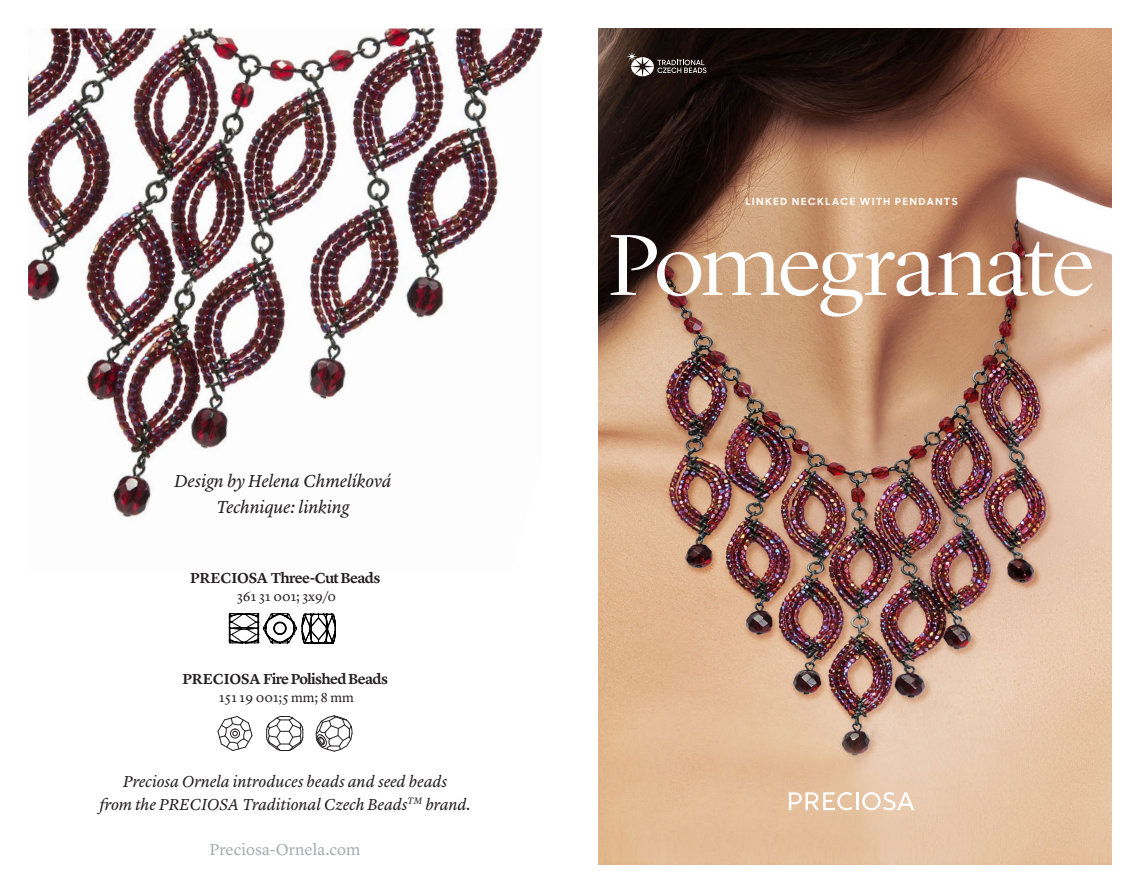
<style>
.page{position:relative;width:1140px;height:893px;background:#fff}
.page>*{position:absolute;margin:0;border:0;box-sizing:border-box;transform-origin:0 0}
.t1{font:300 90px "Lyon Display";letter-spacing:-.025em;color:#fff;scale:1.05 1}
.t2{font:italic 18px/25.5px "Lyon Text";letter-spacing:-.005em;color:#231f20;text-align:center}
.t3{font:italic 16.5px/22.5px "Lyon Text";letter-spacing:-.005em;color:#231f20;text-align:center}
.t4{font:16.5px "Lyon Text";color:#a8abac}
.t5{font:600 15px "Lyon Text";letter-spacing:-.04em;color:#231f20}
.t6{font:13.5px "Lyon Text";color:#231f20}
.t7{font:700 9.75px "Sharp Sans Display No 1";letter-spacing:.165em;color:#fff;scale:1.05 1}
</style>
<div class="page">
<img style="left:28px;top:28px;width:515px;height:490px">
<img style="left:598px;top:28px;width:513px;height:836px">
<hr style="left:855px;top:792px;width:3px;height:18px;background:#fff">
<svg style="left:862px;top:792px;width:52px;height:18px"></svg>
<svg style="left:789px;top:792px;width:63px;height:18px"></svg>
<svg style="left:626px;top:52px;width:80px;height:24px;background:#524a47"></svg>
<svg style="left:266px;top:716px;width:37px;height:35px"></svg>
<svg style="left:217px;top:716px;width:36px;height:35px"></svg>
<svg style="left:316px;top:715px;width:36px;height:37px"></svg>
<svg style="left:229px;top:613px;width:107px;height:31px"></svg>
<p class="t2" style="left:174px;top:467px;width:219px">Design by Helena Chmelíková<br>Technique: linking</p>
<p class="t5" style="left:190px;top:566px;width:192px">PRECIOSA Three-Cut Beads</p>
<p class="t6" style="left:237px;top:586px;width:100px">361 31 001; 3x9/0</p>
<p class="t5" style="left:182px;top:667px;width:207px">PRECIOSA Fire Polished Beads</p>
<p class="t6" style="left:219px;top:687px;width:136px">151 19 001;5 mm; 8 mm</p>
<p class="t3" style="left:99px;top:769px;width:373px">Preciosa Ornela introduces beads and seed beads<br>from the PRECIOSA Traditional Czech Beads<sup>TM</sup> brand.</p>
<p class="t4" style="left:209px;top:836px;width:152px">Preciosa-Ornela.com</p>
<p class="t7" style="left:745px;top:193px;width:203px">LINKED NECKLACE WITH PENDANTS</p>
<h1 class="t1" style="left:608px;top:200px;width:465px">Pomegranate</h1>
</div>
